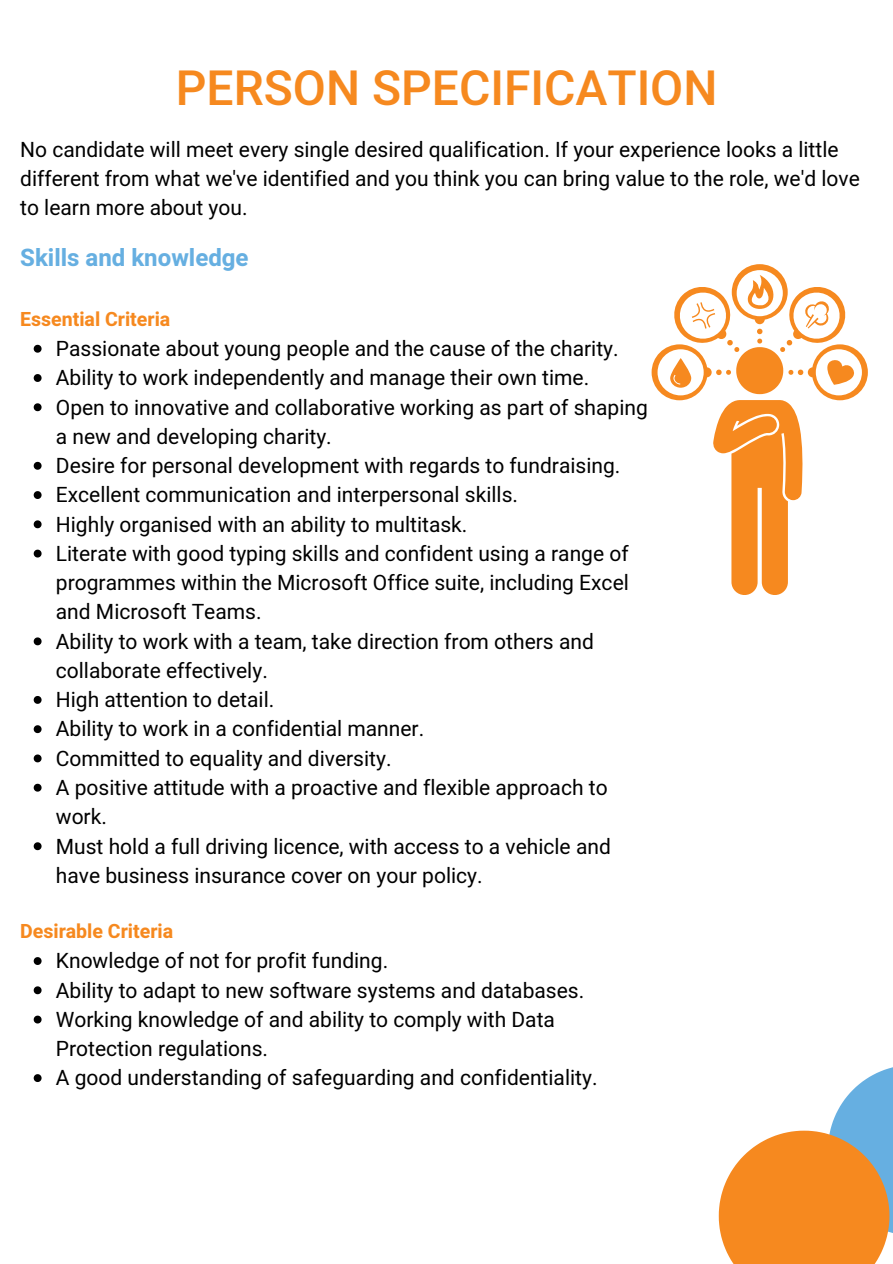
<style>
.page{position:relative;width:893px;height:1264px;background:#fff}
.page>*{position:absolute;margin:0;border:0;box-sizing:border-box;transform-origin:0 0}
.t1{font:500 48px "Heebo";color:#f6891f}
.t2{font:700 24px "Heebo";color:#66afe1}
.t3{font:21px/29.2px "Heebo";color:#000}
.t4{font:700 19.5px "Heebo";color:#f6891f}
</style>
<div class="page">
<svg style="left:651px;top:264px;width:216px;height:331px"></svg>
<svg style="left:718px;top:1067px;width:174px;height:196px"></svg>
<svg style="left:34px;top:345px;width:8px;height:8px"></svg>
<svg style="left:34px;top:374px;width:8px;height:8px"></svg>
<svg style="left:34px;top:403px;width:8px;height:8px"></svg>
<svg style="left:34px;top:462px;width:8px;height:8px"></svg>
<svg style="left:34px;top:491px;width:8px;height:8px"></svg>
<svg style="left:34px;top:520px;width:8px;height:8px"></svg>
<svg style="left:34px;top:549px;width:8px;height:8px"></svg>
<svg style="left:34px;top:637px;width:8px;height:8px"></svg>
<svg style="left:34px;top:696px;width:8px;height:8px"></svg>
<svg style="left:34px;top:725px;width:8px;height:8px"></svg>
<svg style="left:34px;top:754px;width:8px;height:8px"></svg>
<svg style="left:34px;top:783px;width:8px;height:8px"></svg>
<svg style="left:34px;top:842px;width:8px;height:8px"></svg>
<svg style="left:34px;top:957px;width:8px;height:8px"></svg>
<svg style="left:34px;top:986px;width:8px;height:8px"></svg>
<svg style="left:34px;top:1015px;width:8px;height:8px"></svg>
<svg style="left:34px;top:1074px;width:8px;height:8px"></svg>
<h1 class="t1" style="left:176px;top:54px;width:543px">PERSON SPECIFICATION</h1>
<p class="t3" style="left:20px;top:135px;width:841px">No candidate will meet every single desired qualification. If your experience looks a little different from what we've identified and you think you can bring value to the role, we'd love to learn more about you.</p>
<p class="t2" style="left:20px;top:241px;width:230px">Skills and knowledge</p>
<p class="t4" style="left:20px;top:305px;width:152px">Essential Criteria</p>
<p class="t3" style="left:56px;top:335px;width:593px">Passionate about young people and the cause of the charity.<br>Ability to work independently and manage their own time.<br>Open to innovative and collaborative working as part of shaping a new and developing charity.<br>Desire for personal development with regards to fundraising.<br>Excellent communication and interpersonal skills.<br>Highly organised with an ability to multitask.<br>Literate with good typing skills and confident using a range of programmes within the Microsoft Office suite, including Excel and Microsoft Teams.<br>Ability to work with a team, take direction from others and collaborate effectively.<br>High attention to detail.<br>Ability to work in a confidential manner.<br>Committed to equality and diversity.<br>A positive attitude with a proactive and flexible approach to work.<br>Must hold a full driving licence, with access to a vehicle and have business insurance cover on your policy.</p>
<p class="t4" style="left:20px;top:917px;width:154px">Desirable Criteria</p>
<p class="t3" style="left:56px;top:947px;width:543px">Knowledge of not for profit funding.<br>Ability to adapt to new software systems and databases.<br>Working knowledge of and ability to comply with Data Protection regulations.<br>A good understanding of safeguarding and confidentiality.</p>
</div>
